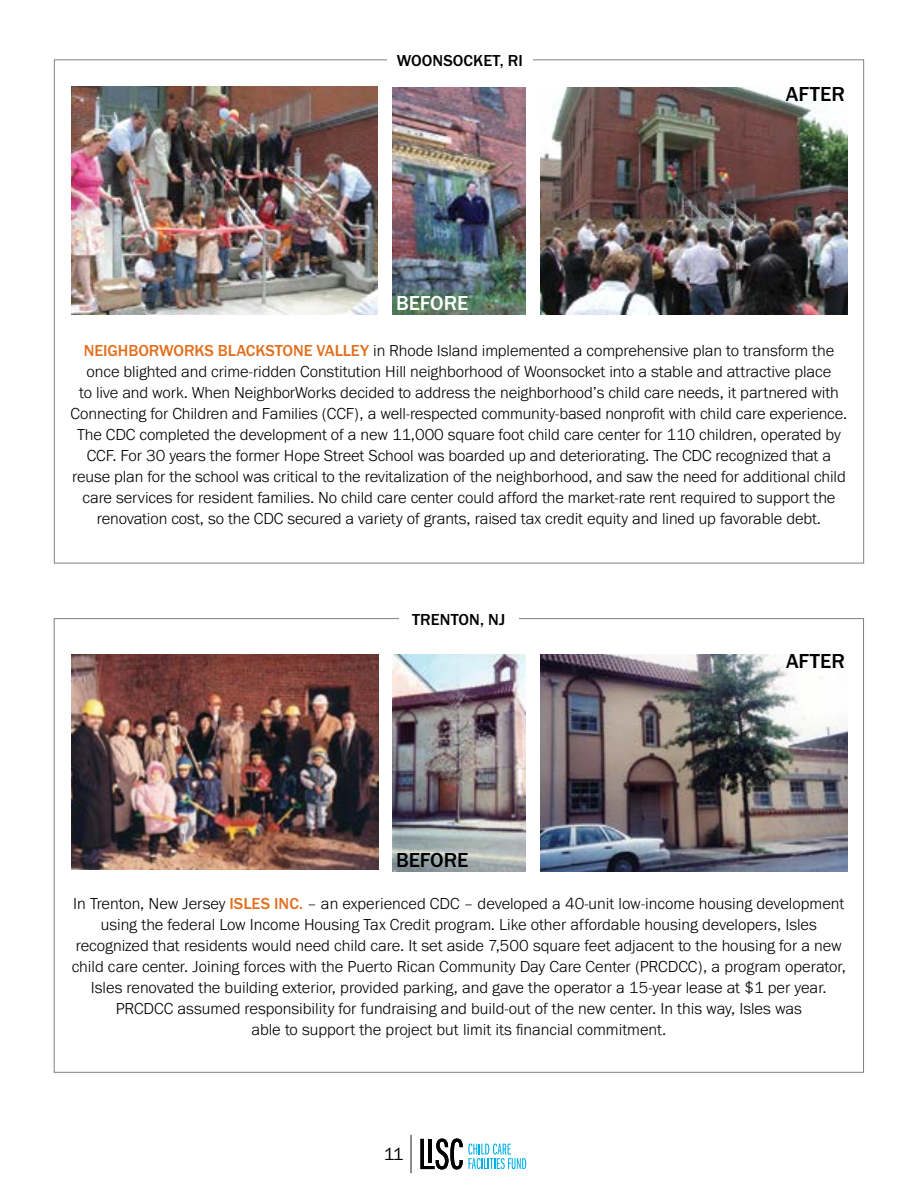
<style>
.page{position:relative;width:918px;height:1188px;background:#fff}
.page>*{position:absolute;margin:0;border:0;box-sizing:border-box;transform-origin:0 0}
.t1{font:500 21px "Franklin Gothic URW";color:#000}
.t2{font:500 21px "Franklin Gothic URW";letter-spacing:-.005em;color:#fff}
.t3{font:18px "Franklin Gothic URW Boo";color:#000}
.t4{font:300 16.5px/21px "Franklin Gothic URW";letter-spacing:-.005em;color:#000;text-align:center}
.t5{font:500 16.5px "Franklin Gothic URW";letter-spacing:.005em;color:#000}
.s1{font-weight:500;color:#e36f1e}
</style>
<div class="page">
<svg style="left:420px;top:1139px;width:106px;height:30px"></svg>
<hr style="left:411px;top:1135px;width:1px;height:38px;background:#000">
<img style="left:71px;top:87px;width:306px;height:227px">
<img style="left:392px;top:87px;width:134px;height:227px">
<img style="left:540px;top:87px;width:308px;height:227px">
<img style="left:71px;top:654px;width:307px;height:216px">
<img style="left:392px;top:654px;width:134px;height:217px">
<img style="left:540px;top:654px;width:307px;height:217px">
<p class="t5" style="left:397px;top:50px;width:128px">WOONSOCKET, RI</p>
<p class="t2" style="left:396px;top:290px;width:74px">BEFORE</p>
<p class="t1" style="left:786px;top:81px;width:60px">AFTER</p>
<p class="t4" style="left:71px;top:340px;width:778px"><span class="s1">NEIGHBORWORKS BLACKSTONE VALLEY</span> in Rhode Island implemented a comprehensive plan to transform the once blighted and crime-ridden Constitution Hill neighborhood of Woonsocket into a stable and attractive place<br>to live and work. When NeighborWorks decided to address the neighborhood’s child care needs, it partnered with Connecting for Children and Families (CCF), a well-respected community-based nonprofit with child care experience.<br>The CDC completed the development of a new 11,000 square foot child care center for 110 children, operated by CCF. For 30 years the former Hope Street School was boarded up and deteriorating. The CDC recognized that a reuse plan for the school was critical to the revitalization of the neighborhood, and saw the need for additional child care services for resident families. No child care center could afford the market-rate rent required to support the renovation cost, so the CDC secured a variety of grants, raised tax credit equity and lined up favorable debt.</p>
<p class="t5" style="left:412px;top:609px;width:94px">TRENTON, NJ</p>
<p class="t1" style="left:396px;top:848px;width:74px">BEFORE</p>
<p class="t1" style="left:786px;top:648px;width:60px">AFTER</p>
<p class="t4" style="left:72px;top:893px;width:776px">In Trenton, New Jersey <span class="s1">ISLES INC.</span> – an experienced CDC – developed a 40-unit low-income housing development using the federal Low Income Housing Tax Credit program. Like other affordable housing developers, Isles recognized that residents would need child care. It set aside 7,500 square feet adjacent to the housing for a new child care center. Joining forces with the Puerto Rican Community Day Care Center (PRCDCC), a program operator, Isles renovated the building exterior, provided parking, and gave the operator a 15-year lease at $1 per year.<br>PRCDCC assumed responsibility for fundraising and build-out of the new center. In this way, Isles was<br>able to support the project but limit its financial commitment.</p>
<p class="t3" style="left:384px;top:1143px;width:21px">11</p>
</div>
